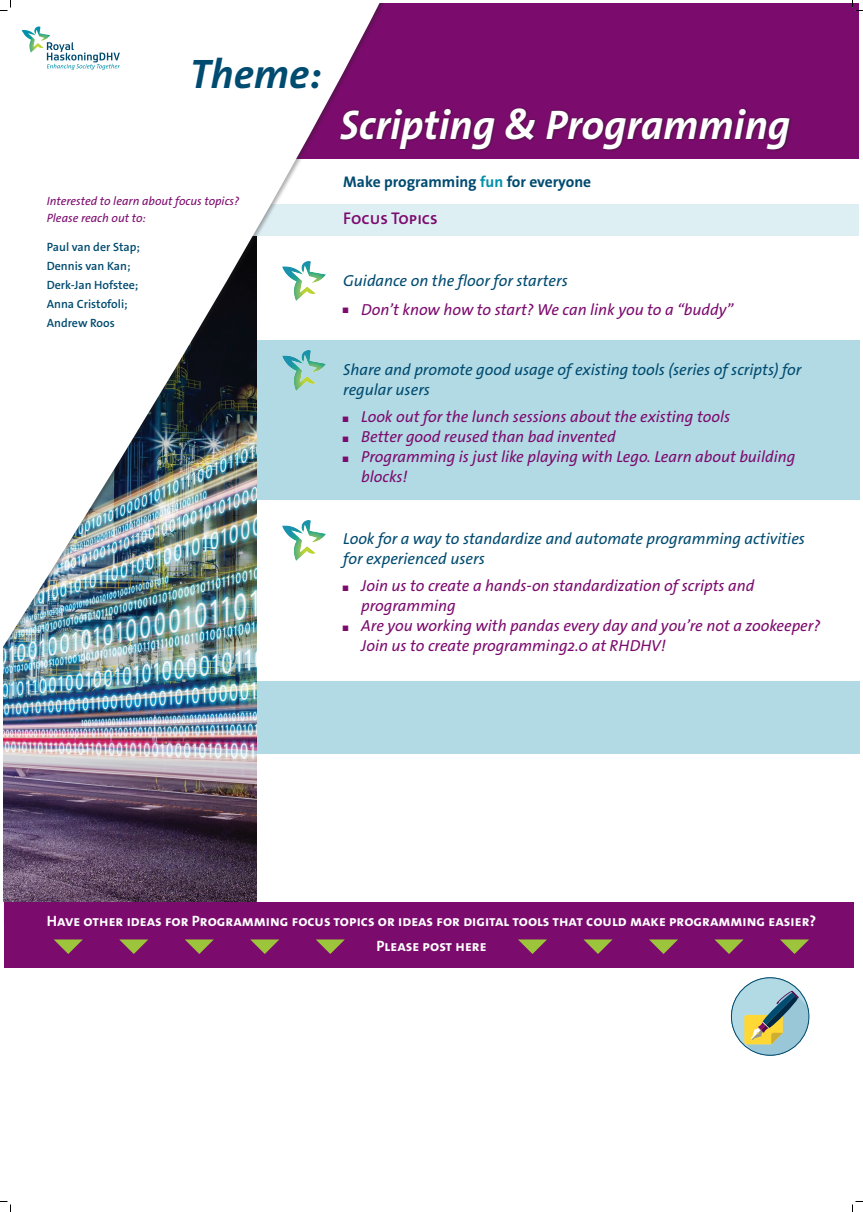
<style>
.page{position:relative;width:863px;height:1212px;background:#fff}
.page>*{position:absolute;margin:0;border:0;box-sizing:border-box;transform-origin:0 0}
.t1{font:italic 700 41.5px "The Sans Os F";color:#fff}
.t2{font:italic 700 41.5px "The Sans Os F";color:#004b70}
.t3{font:600 17px "The Sans Os F";color:#7c0b6e}
.t4{font:italic 16px/20px "The Sans Os F";color:#7c0b6e}
.t5{font:italic 16px/20px "The Sans Os F";color:#004b70}
.t6{font:700 15.5px "The Sans Os F";color:#004b70}
.t7{font:700 15px/25px "The Sans Os F";color:#fff;text-align:center}
.t8{font:600 12px/19px "The Sans Os F";color:#004b70}
.t9{font:italic 12px/17px "The Sans Os F";color:#7c0b6e}
.s1{color:#0090ab}
.s2{font-weight:700;font-style:normal;font-size:8px}
</style>
<div class="page">
<div style="left:3px;top:340px;width:856px;height:159px;background:#b2dae4"></div>
<div style="left:50px;top:681px;width:809px;height:73px;background:#b2dae4"></div>
<img style="left:3px;top:731px;width:253px;height:171px">
<div style="left:3px;top:204px;width:856px;height:31px;background:#deeff4"></div>
<div style="left:3px;top:3px;width:856px;height:156px;background:#7c0b6e"></div>
<img style="left:3px;top:3px;width:453px;height:725px">
<div style="left:338px;top:106px;width:455px;height:47px;background:#231f20;opacity:.75"></div>
<div style="left:5px;top:902px;width:849px;height:65px;background:#7c0b6e"></div>
<svg style="left:54px;top:939px;width:29px;height:15px"></svg>
<svg style="left:119px;top:939px;width:29px;height:15px"></svg>
<svg style="left:185px;top:939px;width:29px;height:15px"></svg>
<svg style="left:250px;top:939px;width:29px;height:15px"></svg>
<svg style="left:316px;top:939px;width:29px;height:15px"></svg>
<svg style="left:518px;top:939px;width:29px;height:15px"></svg>
<svg style="left:583px;top:939px;width:29px;height:15px"></svg>
<svg style="left:649px;top:939px;width:29px;height:15px"></svg>
<svg style="left:714px;top:939px;width:29px;height:15px"></svg>
<svg style="left:780px;top:939px;width:29px;height:15px"></svg>
<svg style="left:22px;top:26px;width:98px;height:44px;background:#dceaec"></svg>
<img style="left:282px;top:261px;width:43px;height:40px">
<img style="left:282px;top:351px;width:43px;height:39px">
<img style="left:282px;top:520px;width:43px;height:40px">
<svg style="left:731px;top:977px;width:78px;height:78px"></svg>
<div style="left:731px;top:977px;width:78px;height:78px;border:1px solid #004b70;border-radius:50%"></div>
<svg style="left:0;top:0;width:11px;height:11px"></svg>
<svg style="left:0;top:1201px;width:11px;height:11px"></svg>
<svg style="left:852px;top:0;width:11px;height:11px"></svg>
<svg style="left:852px;top:1201px;width:11px;height:11px"></svg>
<h1 class="t2" style="left:190px;top:48px;width:133px">Theme:</h1>
<p class="t9" style="left:47px;top:192px;width:194px">Interested to learn about focus topics?<br>Please reach out to:</p>
<p class="t8" style="left:47px;top:237px;width:95px">Paul van der Stap;<br>Dennis van Kan;<br>Derk-Jan Hofstee;<br>Anna Cristofoli;<br>Andrew Roos</p>
<h1 class="t1" style="left:340px;top:98px;width:452px">Scripting &amp; Programming</h1>
<p class="t6" style="left:343px;top:172px;width:249px">Make programming <span class="s1">fun</span> for everyone</p>
<p class="t3" style="left:343px;top:207px;width:96px">Focus Topics</p>
<p class="t5" style="left:343px;top:270px;width:226px">Guidance on the floor for starters</p>
<p class="t4" style="left:343px;top:299px;width:392px"><span class="s2">■</span> Don’t know how to start? We can link you to a “buddy”</p>
<p class="t5" style="left:343px;top:359px;width:460px">Share and promote good usage of existing tools (series of scripts) for regular users</p>
<p class="t4" style="left:343px;top:407px;width:388px"><span class="s2">■</span> Look out for the lunch sessions about the existing tools</p>
<p class="t4" style="left:343px;top:427px;width:274px"><span class="s2">■</span> Better good reused than bad invented</p>
<p class="t4" style="left:361px;top:447px;width:436px;text-indent:-18px"><span class="s2">■</span> Programming is just like playing with Lego. Learn about building blocks!</p>
<p class="t5" style="left:343px;top:528px;width:463px">Look for a way to standardize and automate programming activities for experienced users</p>
<p class="t4" style="left:361px;top:576px;width:395px;text-indent:-18px"><span class="s2">■</span> Join us to create a hands-on standardization of scripts and programming</p>
<p class="t4" style="left:361px;top:616px;width:461px;text-indent:-18px"><span class="s2">■</span> Are you working with pandas every day and you’re not a zookeeper?<br>Join us to create programming2.0 at RHDHV!</p>
<p class="t7" style="left:47px;top:908px;width:771px">Have other ideas for Programming focus topics or ideas for digital tools that could make programming easier?<br>Please post here</p>
</div>
